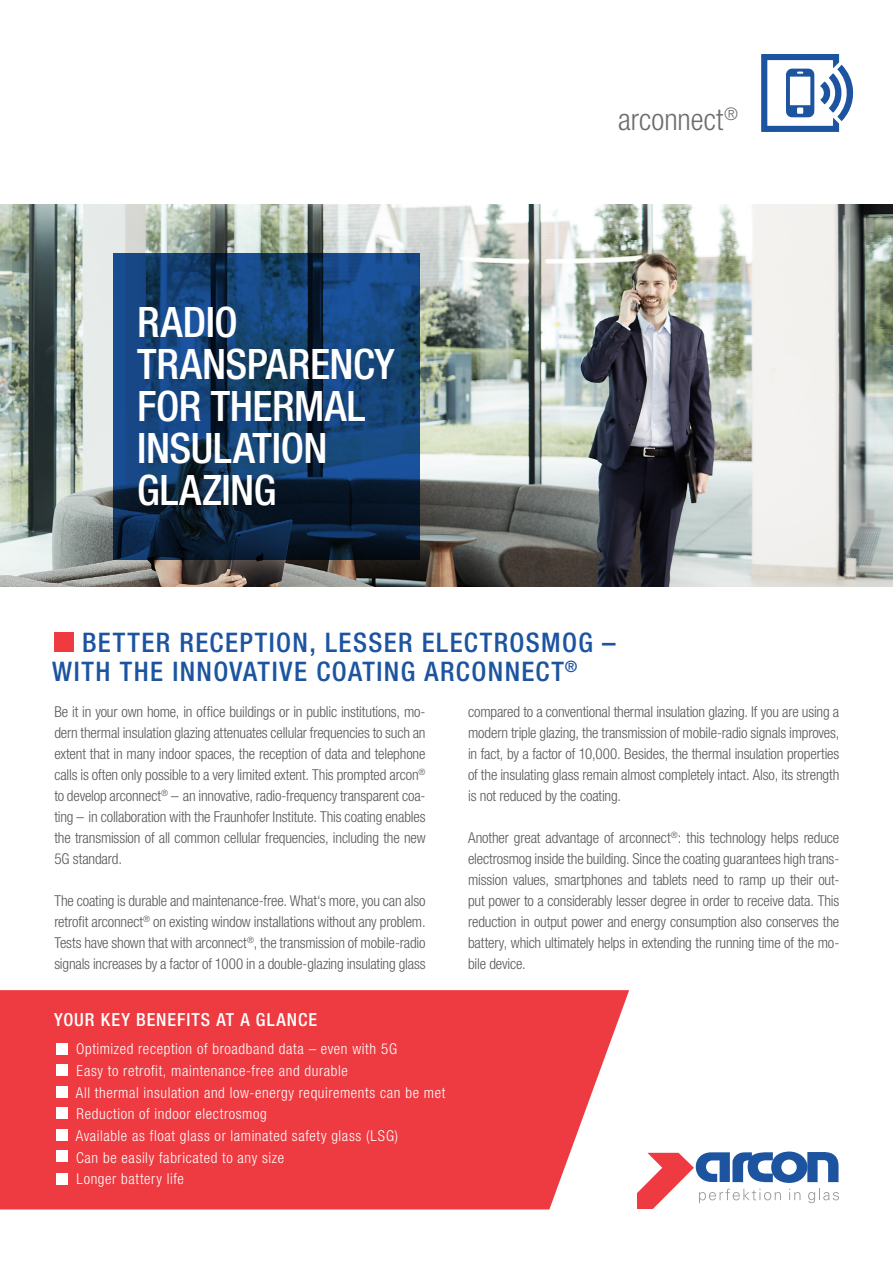
<style>
.page{position:relative;width:893px;height:1263px;background:#fff}
.page>*{position:absolute;margin:0;border:0;box-sizing:border-box;transform-origin:0 0}
.t1{font:500 condensed 42px/42px "Helvetica Neue LT Std";letter-spacing:-.01em;color:#fff}
.t2{font:300 condensed 30px "Helvetica Neue LT Std";color:#6c6d70}
.t3{font:500 condensed 27px "Helvetica Neue LT Std";letter-spacing:.05em;color:#1c54a0}
.t4{font:500 condensed 18px "Helvetica Neue LT Std";letter-spacing:.055em;color:#fff}
.t5{font:300 condensed 15px/21px "Helvetica Neue LT Std";letter-spacing:-.01em;color:#57585a;text-align:justify}
.t6{font:300 condensed 15px "Helvetica Neue LT Std";letter-spacing:.04em;color:#fff}
</style>
<div class="page">
<img style="left:0;top:204px;width:893px;height:383px">
<svg style="left:113px;top:254px;width:306px;height:306px;background:#113762"></svg>
<div style="left:0;top:990px;width:629px;height:219px;background:#ee3a41"></div>
<div style="left:54px;top:632px;width:20px;height:20px;background:#ee3a41"></div>
<div style="left:56px;top:1043px;width:12px;height:12px;background:#fff"></div>
<div style="left:56px;top:1064px;width:12px;height:12px;background:#fff"></div>
<div style="left:56px;top:1107px;width:12px;height:12px;background:#fff"></div>
<div style="left:56px;top:1086px;width:12px;height:11px;background:#fff"></div>
<div style="left:56px;top:1150px;width:12px;height:12px;background:#fff"></div>
<div style="left:56px;top:1129px;width:12px;height:11px;background:#fff"></div>
<div style="left:56px;top:1173px;width:12px;height:11px;background:#fff"></div>
<svg style="left:761px;top:54px;width:93px;height:78px"></svg>
<svg style="left:637px;top:1151px;width:202px;height:58px"></svg>
<p class="t1" style="left:137px;top:300px;width:259px">RADIO<br>TRANSPARENCY<br>FOR THERMAL<br>INSULATION<br>GLAZING</p>
<p class="t2" style="left:618px;top:102px;width:121px">arconnect<sup>®</sup></p>
<p class="t3" style="left:82px;top:626px;width:535px">BETTER RECEPTION, LESSER ELECTROSMOG –</p>
<p class="t3" style="left:52px;top:655px;width:526px">WITH THE INNOVATIVE COATING ARCONNECT<sup>®</sup></p>
<p class="t5" style="left:54px;top:701px;width:373px">Be it in your own home, in office buildings or in public institutions, mo&shy;dern thermal insulation glazing attenuates cellular frequencies to such an extent that in many indoor spaces, the reception of data and telephone calls is often only possible to a very limited extent. This prompted arcon<sup>® </sup>to develop arconnect<sup>®</sup> – an innovative, radio-frequency transparent coa&shy;ting – in collaboration with the Fraunhofer Institute. This coating enables the transmission of all common cellular frequencies, including the new 5G standard.</p>
<p class="t5" style="left:54px;top:890px;width:373px">The coating is durable and maintenance-free. What‘s more, you can also retrofit arconnect<sup>®</sup> on existing window installations without any problem.<br>Tests have shown that with arconnect<sup>®</sup>, the transmission of mobile-radio signals increases by a factor of 1000 in a double-glazing insulating glass</p>
<p class="t5" style="left:468px;top:701px;width:373px">compared to a conventional thermal insulation glazing. If you are using a modern triple glazing, the transmission of mobile-radio signals improves, in fact, by a factor of 10,000. Besides, the thermal insulation properties of the insulating glass remain almost completely intact. Also, its strength is not reduced by the coating.</p>
<p class="t5" style="left:468px;top:827px;width:373px">Another great advantage of arconnect<sup>®</sup>: this technology helps reduce electrosmog inside the building. Since the coating guarantees high trans&shy;mission values, smartphones and tablets need to ramp up their out&shy;put power to a considerably lesser degree in order to receive data. This reduction in output power and energy consumption also conserves the battery, which ultimately helps in extending the running time of the mo&shy;bile device.</p>
<p class="t4" style="left:54px;top:1009px;width:265px">YOUR KEY BENEFITS AT A GLANCE</p>
<p class="t6" style="left:76px;top:1040px;width:323px">Optimized reception of broadband data – even with 5G</p>
<p class="t6" style="left:77px;top:1062px;width:273px">Easy to retrofit, maintenance-free and durable</p>
<p class="t6" style="left:76px;top:1084px;width:371px">All thermal insulation and low-energy requirements can be met</p>
<p class="t6" style="left:77px;top:1105px;width:192px">Reduction of indoor electrosmog</p>
<p class="t6" style="left:76px;top:1127px;width:324px">Available as float glass or laminated safety glass (LSG)</p>
<p class="t6" style="left:76px;top:1148px;width:210px">Can be easily fabricated to any size</p>
<p class="t6" style="left:77px;top:1170px;width:109px">Longer battery life</p>
</div>
